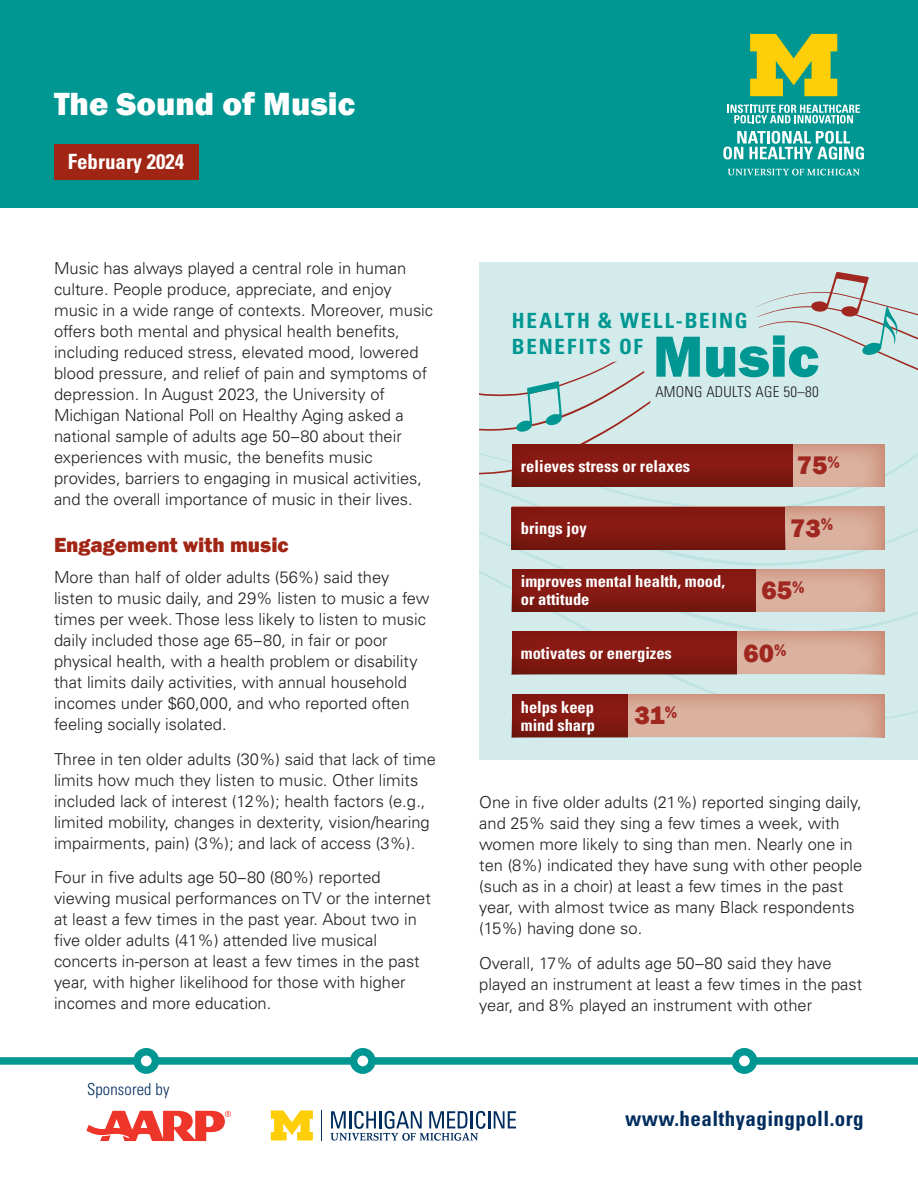
<style>
.page{position:relative;width:918px;height:1188px;background:#fff}
.page>*{position:absolute;margin:0;border:0;box-sizing:border-box;transform-origin:0 0}
.t1{font:800 60px "Franklin Gothic";letter-spacing:-.005em;color:#009691}
.t2{font:800 33px "Franklin Gothic";color:#fff}
.t3{font:800 26.25px "Franklin Gothic";color:#a02720}
.t4{font:700 condensed 21px/25.5px "Univers LT Std";letter-spacing:.1em;color:#009691}
.t5{font:700 condensed 21px "Univers LT Std";letter-spacing:.02em;color:#002d5e}
.subhead{font:800 21px "Franklin Gothic";color:#a12514}
.t6{font:700 condensed 21px "Univers LT Std";color:#fff}
.body{font:300 16.5px/21px "Univers LT Std";color:#231f20}
.t7{font:700 condensed 16.5px/18px "Univers LT Std";color:#fff}
.t8{font:300 condensed 16.5px "Univers LT Std";letter-spacing:.01em;color:#002d5e}
.t9{font:300 condensed 15px "Univers LT Std";letter-spacing:.02em;color:#231f20}
</style>
<div class="page">
<svg style="left:86px;top:1111px;width:145px;height:30px"></svg>
<div style="left:479px;top:262px;width:439px;height:498px;background:#d3eceb"></div>
<svg style="left:479px;top:474px;width:411px;height:32px"></svg>
<svg style="left:479px;top:506px;width:439px;height:217px"></svg>
<svg style="left:755px;top:569px;width:129px;height:43px;background:#d6a997"></svg>
<div style="left:512px;top:569px;width:243px;height:43px;background:linear-gradient(to bottom,#8b1a13,#781810)"></div>
<svg style="left:512px;top:694px;width:372px;height:43px;background:#d6a897"></svg>
<div style="left:512px;top:695px;width:115px;height:42px;background:linear-gradient(to bottom,#8b1913,#781810)"></div>
<svg style="left:736px;top:631px;width:148px;height:43px;background:#d6a997"></svg>
<div style="left:512px;top:631px;width:224px;height:43px;background:linear-gradient(to bottom,#8a1913,#791810)"></div>
<svg style="left:785px;top:507px;width:99px;height:42px;background:#d6a996"></svg>
<div style="left:512px;top:507px;width:273px;height:42px;background:linear-gradient(to bottom,#8b1913,#781810)"></div>
<svg style="left:792px;top:474px;width:92px;height:13px"></svg>
<div style="left:512px;top:444px;width:280px;height:43px;background:#771810"></div>
<svg style="left:479px;top:271px;width:439px;height:203px"></svg>
<div style="left:0;top:0;width:918px;height:208px;background:#009691"></div>
<svg style="left:728px;top:169px;width:132px;height:7px"></svg>
<svg style="left:750px;top:34px;width:87px;height:62px"></svg>
<svg style="left:727px;top:105px;width:133px;height:18px"></svg>
<svg style="left:723px;top:131px;width:141px;height:28px"></svg>
<div style="left:54px;top:144px;width:144px;height:35px;background:#a12514"></div>
<div style="left:0;top:1057px;width:918px;height:8px;background:#009691"></div>
<div style="left:735px;top:1052px;width:19px;height:18px;background:#fff;border-radius:50%"></div>
<div style="left:731px;top:1048px;width:26px;height:26px;border:8px solid #009691;border-radius:50%"></div>
<div style="left:354px;top:1052px;width:18px;height:18px;background:#fff;border-radius:50%"></div>
<div style="left:350px;top:1048px;width:26px;height:26px;border:8px solid #009691;border-radius:50%"></div>
<div style="left:137px;top:1052px;width:18px;height:18px;background:#fff;border-radius:50%"></div>
<div style="left:133px;top:1048px;width:26px;height:26px;border:8px solid #009691;border-radius:50%"></div>
<hr style="left:321px;top:1110px;width:1px;height:30px;background:#002d5e">
<svg style="left:271px;top:1110px;width:42px;height:30px"></svg>
<svg style="left:331px;top:1111px;width:185px;height:30px"></svg>
<p class="t2" style="left:54px;top:83px;width:302px">The Sound of Music</p>
<p class="t6" style="left:68px;top:148px;width:118px">February 2024</p>
<p class="body" style="left:54px;top:258px;width:381px">Music has always played a central role in human culture. People produce, appreciate, and enjoy music in a wide range of contexts. Moreover, music offers both mental and physical health benefits, including reduced stress, elevated mood, lowered blood pressure, and relief of pain and symptoms of depression. In August 2023, the University of Michigan National Poll on Healthy Aging asked a national sample of adults age 50–80 about their experiences with music, the benefits music provides, barriers to engaging in musical activities, and the overall importance of music in their lives.</p>
<p class="subhead" style="left:54px;top:531px;width:236px">Engagement with music</p>
<p class="body" style="left:54px;top:567px;width:377px">More than half of older adults (56%) said they listen to music daily, and 29% listen to music a few times per week. Those less likely to listen to music daily included those age 65–80, in fair or poor physical health, with a health problem or disability that limits daily activities, with annual household incomes under $60,000, and who reported often feeling socially isolated.</p>
<p class="body" style="left:54px;top:748px;width:384px">Three in ten older adults (30%) said that lack of time limits how much they listen to music. Other limits included lack of interest (12%); health factors (e.g., limited mobility, changes in dexterity, vision/hearing impairments, pain) (3%); and lack of access (3%).</p>
<p class="body" style="left:54px;top:867px;width:378px">Four in five adults age 50–80 (80%) reported viewing musical performances on TV or the internet at least a few times in the past year. About two in five older adults (41%) attended live musical concerts in-person at least a few times in the past year, with higher likelihood for those with higher incomes and more education.</p>
<p class="t8" style="left:87px;top:1079px;width:84px">Sponsored by</p>
<p class="t4" style="left:512px;top:308px;width:237px">HEALTH &amp; WELL-BEING<br>BENEFITS OF</p>
<h1 class="t1" style="left:653px;top:318px;width:167px">Music</h1>
<p class="t9" style="left:655px;top:383px;width:165px">AMONG ADULTS AGE 50–80</p>
<p class="t7" style="left:521px;top:457px;width:171px">relieves stress or relaxes</p>
<h3 class="t3" style="left:797px;top:448px;width:45px">75<sup>%</sup></h3>
<p class="t7" style="left:521px;top:519px;width:67px">brings joy</p>
<h3 class="t3" style="left:790px;top:511px;width:45px">73<sup>%</sup></h3>
<p class="t7" style="left:521px;top:572px;width:206px">improves mental health, mood, or attitude</p>
<h3 class="t3" style="left:761px;top:573px;width:45px">65<sup>%</sup></h3>
<p class="t7" style="left:521px;top:644px;width:153px">motivates or energizes</p>
<h3 class="t3" style="left:743px;top:636px;width:45px">60<sup>%</sup></h3>
<p class="t7" style="left:521px;top:698px;width:76px">helps keep mind sharp</p>
<h3 class="t3" style="left:634px;top:699px;width:44px">31<sup>%</sup></h3>
<p class="body" style="left:479px;top:792px;width:385px">One in five older adults (21%) reported singing daily, and 25% said they sing a few times a week, with women more likely to sing than men. Nearly one in ten (8%) indicated they have sung with other people (such as in a choir) at least a few times in the past year, with almost twice as many Black respondents (15%) having done so.</p>
<p class="body" style="left:479px;top:952px;width:385px">Overall, 17% of adults age 50–80 said they have played an instrument at least a few times in the past year, and 8% played an instrument with other</p>
<p class="t5" style="left:625px;top:1105px;width:240px">www.healthyagingpoll.org</p>
</div>
